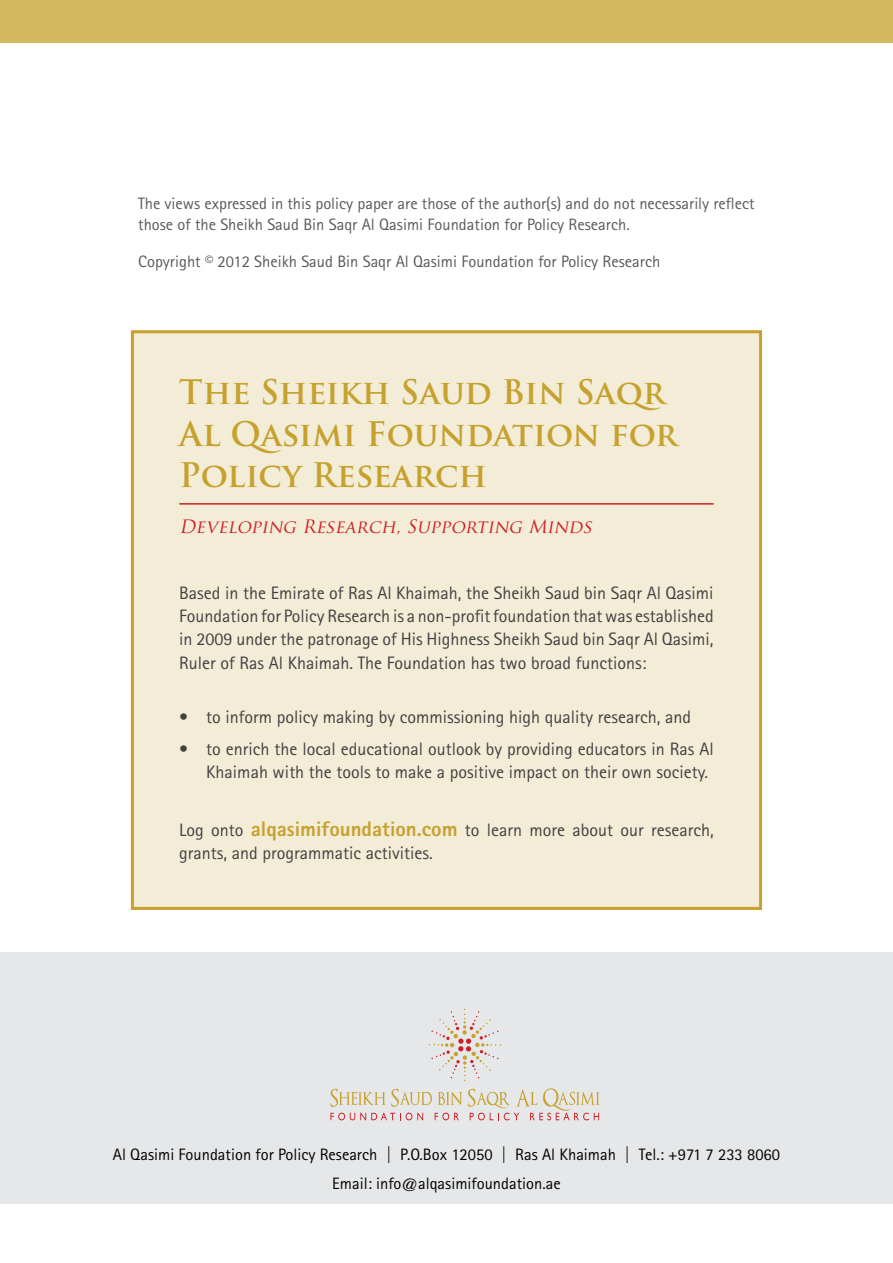
<style>
.page{position:relative;width:893px;height:1263px;background:#fff}
.page>*{position:absolute;margin:0;border:0;box-sizing:border-box;transform-origin:0 0}
.t1{font:700 33px/41.2px "Trajan Pro";color:#c6a12e}
.t2{font:18px/23.2px "Rotis Sans Serif Std";color:#414042}
.t3{font:italic 18px "Trajan Pro";color:#cc2027}
.t4{font:16.5px/20.2px "Rotis Sans Serif Std";color:#58595b}
.t5{font:16.5px/28.8px "Rotis Sans Serif Std";color:#000;text-align:center}
.s1{font-weight:800;font-size:21px;color:#c6a12e}
</style>
<div class="page">
<div style="left:131px;top:330px;width:630px;height:580px;background:#f3ecd6"></div>
<div style="left:131px;top:330px;width:631px;height:580px;border:3px solid #c6a12e"></div>
<div style="left:0;top:952px;width:893px;height:251px;background:#e6e7e8"></div>
<svg style="left:330px;top:1089px;width:102px;height:18px"></svg>
<svg style="left:438px;top:1092px;width:24px;height:13px"></svg>
<svg style="left:330px;top:1113px;width:93px;height:7px"></svg>
<svg style="left:435px;top:1113px;width:24px;height:7px"></svg>
<svg style="left:468px;top:1088px;width:132px;height:32px"></svg>
<svg style="left:429px;top:1009px;width:72px;height:72px"></svg>
<hr style="left:179px;top:503px;width:535px;height:2px;background:#cc2027">
<div style="left:0;top:0;width:893px;height:43px;background:#d4b862"></div>
<p class="t4" style="left:138px;top:194px;width:618px">The views expressed in this policy paper are those of the author(s) and do not necessarily reflect those of the Sheikh Saud Bin Saqr Al Qasimi Foundation for Policy Research.</p>
<p class="t4" style="left:138px;top:251px;width:524px">Copyright © 2012 Sheikh Saud Bin Saqr Al Qasimi Foundation for Policy Research</p>
<h1 class="t1" style="left:179px;top:372px;width:500px">The Sheikh Saud Bin Saqr<br>Al Qasimi Foundation for<br>Policy Research</h1>
<p class="t3" style="left:179px;top:515px;width:418px">Developing Research, Supporting Minds</p>
<p class="t2" style="left:179px;top:581px;width:536px;text-align:justify">Based in the Emirate of Ras Al Khaimah, the Sheikh Saud bin Saqr Al Qasimi Foundation for Policy Research is a non-profit foundation that was established in 2009 under the patronage of His Highness Sheikh Saud bin Saqr Al Qasimi, Ruler of Ras Al Khaimah. The Foundation has two broad functions:</p>
<p class="t2" style="left:179px;top:705px;width:513px">• to inform policy making by commissioning high quality research, and</p>
<p class="t2" style="left:206px;top:737px;width:509px;text-indent:-27px">• to enrich the local educational outlook by providing educators in Ras Al<br>Khaimah with the tools to make a positive impact on their own society.</p>
<p class="t2" style="left:179px;top:818px;width:536px">Log onto <span class="s1">alqasimifoundation.com</span> to learn more about our research, grants, and programmatic activities.</p>
<p class="t5" style="left:113px;top:1140px;width:669px">Al Qasimi Foundation for Policy Research | P.O.Box 12050 | Ras Al Khaimah | Tel.: +971 7 233 8060<br>Email: info@alqasimifoundation.ae</p>
</div>
